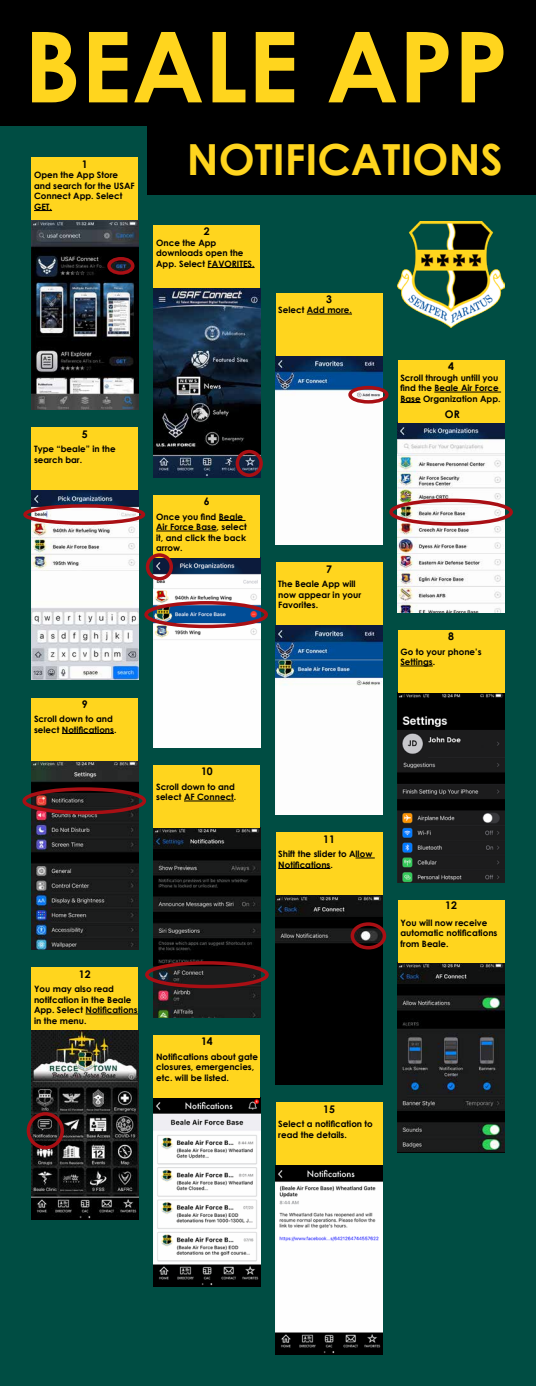
<style>
.page{position:relative;width:536px;height:1386px;background:#fff}
.page>*{position:absolute;margin:0;border:0;box-sizing:border-box;transform-origin:0 0}
.t1{font:700 98px "Century Gothic";color:#ffd51e}
.t2{font:700 42.88px "Century Gothic";color:#ffd51e}
.t3{font:700 10.5px "Century Gothic";color:#000}
.t4{font:700 8.75px/10.5px "Century Gothic";color:#000}
</style>
<div class="page">
<div style="left:0;top:47px;width:536px;height:1339px;background:#004d43"></div>
<img style="left:32px;top:220px;width:106px;height:190px">
<div style="left:32px;top:158px;width:106px;height:62px;background:#ffd51e"></div>
<svg style="left:34px;top:210px;width:18px;height:1px"></svg>
<img style="left:154px;top:288px;width:106px;height:189px">
<div style="left:154px;top:225px;width:106px;height:63px;background:#ffd51e"></div>
<hr style="left:207px;top:267px;width:47px;height:1px;background:#000">
<img style="left:276px;top:356px;width:106px;height:189px">
<div style="left:276px;top:293px;width:106px;height:63px;background:#ffd51e"></div>
<hr style="left:307px;top:314px;width:45px;height:1px;background:#000">
<img style="left:398px;top:423px;width:106px;height:189px">
<div style="left:398px;top:360px;width:106px;height:63px;background:#ffd51e"></div>
<hr style="left:434px;top:392px;width:67px;height:1px;background:#000">
<svg style="left:400px;top:402px;width:20px;height:1px"></svg>
<img style="left:32px;top:490px;width:106px;height:190px">
<div style="left:32px;top:427px;width:106px;height:63px;background:#ffd51e"></div>
<img style="left:154px;top:558px;width:106px;height:189px">
<div style="left:154px;top:495px;width:106px;height:63px;background:#ffd51e"></div>
<svg style="left:219px;top:520px;width:26px;height:1px"></svg>
<hr style="left:156px;top:531px;width:60px;height:1px;background:#000">
<img style="left:276px;top:625px;width:106px;height:189px">
<div style="left:276px;top:562px;width:106px;height:63px;background:#ffd51e"></div>
<img style="left:32px;top:1030px;width:106px;height:190px">
<div style="left:32px;top:967px;width:106px;height:63px;background:#ffd51e"></div>
<hr style="left:85px;top:1014px;width:53px;height:1px;background:#000">
<img style="left:398px;top:693px;width:106px;height:189px">
<div style="left:398px;top:630px;width:106px;height:63px;background:#ffd51e"></div>
<hr style="left:400px;top:666px;width:32px;height:1px;background:#000">
<img style="left:32px;top:761px;width:106px;height:189px">
<div style="left:32px;top:698px;width:106px;height:63px;background:#ffd51e"></div>
<hr style="left:62px;top:733px;width:52px;height:1px;background:#000">
<img style="left:154px;top:828px;width:106px;height:189px">
<div style="left:154px;top:765px;width:106px;height:63px;background:#ffd51e"></div>
<hr style="left:184px;top:801px;width:50px;height:1px;background:#000">
<img style="left:276px;top:896px;width:106px;height:189px">
<div style="left:276px;top:832px;width:106px;height:63px;background:#ffd51e"></div>
<svg style="left:355px;top:858px;width:19px;height:1px"></svg>
<hr style="left:278px;top:868px;width:52px;height:1px;background:#000">
<img style="left:398px;top:963px;width:106px;height:189px">
<div style="left:398px;top:900px;width:106px;height:63px;background:#ffd51e"></div>
<img style="left:154px;top:1098px;width:106px;height:189px">
<div style="left:154px;top:1035px;width:106px;height:63px;background:#ffd51e"></div>
<img style="left:276px;top:1166px;width:106px;height:188px">
<div style="left:276px;top:1102px;width:106px;height:64px;background:#ffd51e"></div>
<div style="left:0;top:0;width:536px;height:126px;background:#000"></div>
<div style="left:147px;top:126px;width:388px;height:68px;background:#000"></div>
<img style="left:398px;top:221px;width:106px;height:107px">
<div style="left:107px;top:257px;width:27px;height:18px;border:4px solid #a90f14;border-radius:50%"></div>
<div style="left:235px;top:450px;width:28px;height:27px;border:4px solid #a90f14;border-radius:50%"></div>
<div style="left:348px;top:386px;width:40px;height:18px;border:4px solid #a90f14;border-radius:50%"></div>
<div style="left:389px;top:499px;width:123px;height:27px;border:4px solid #a90f14;border-radius:50%"></div>
<div style="left:144px;top:601px;width:124px;height:27px;border:4px solid #a90f14;border-radius:50%"></div>
<div style="left:146px;top:553px;width:27px;height:27px;border:4px solid #a90f14;border-radius:50%"></div>
<div style="left:22px;top:787px;width:124px;height:28px;border:4px solid #a90f14;border-radius:50%"></div>
<div style="left:145px;top:961px;width:124px;height:27px;border:4px solid #a90f14;border-radius:50%"></div>
<div style="left:350px;top:922px;width:36px;height:28px;border:4px solid #a90f14;border-radius:50%"></div>
<div style="left:27px;top:1112px;width:37px;height:37px;border:4px solid #a90f14;border-radius:50%"></div>
<div style="left:23px;top:504px;width:122px;height:21px;border:4px solid #a90f14;border-radius:50%"></div>
<h1 class="t1" style="left:24px;top:-8px;width:486px">BEALE APP</h1>
<p class="t3" style="left:82px;top:156px;width:7px">1</p>
<p class="t4" style="left:34px;top:169px;width:102px">Open the App Store and search for the USAF<br>Connect App. Select<br>GET.</p>
<h2 class="t2" style="left:187px;top:127px;width:317px">NOTIFICATIONS</h2>
<p class="t3" style="left:204px;top:223px;width:7px">2</p>
<p class="t4" style="left:156px;top:237px;width:100px">Once the App downloads open the<br>App. Select FAVORITES.</p>
<p class="t3" style="left:326px;top:291px;width:7px">3</p>
<p class="t4" style="left:278px;top:304px;width:75px">Select Add more.</p>
<p class="t3" style="left:82px;top:426px;width:7px">5</p>
<p class="t4" style="left:34px;top:443px;width:83px">Type “beale” in the search bar.</p>
<p class="t3" style="left:82px;top:696px;width:7px">9</p>
<p class="t4" style="left:34px;top:713px;width:84px">Scroll down to and select Notifications.</p>
<p class="t3" style="left:204px;top:493px;width:7px">6</p>
<p class="t4" style="left:156px;top:511px;width:92px">Once you find Beale<br>Air Force Base, select it, and click the back arrow.</p>
<p class="t3" style="left:326px;top:561px;width:7px">7</p>
<p class="t4" style="left:278px;top:578px;width:84px">The Beale App will now appear in your<br>Favorites.</p>
<p class="t3" style="left:201px;top:763px;width:13px">10</p>
<p class="t4" style="left:156px;top:781px;width:82px">Scroll down to and select AF Connect.</p>
<p class="t3" style="left:323px;top:831px;width:13px">11</p>
<p class="t4" style="left:278px;top:848px;width:95px">Shift the slider to Allow<br>Notifications.</p>
<p class="t3" style="left:79px;top:966px;width:13px">12</p>
<p class="t4" style="left:34px;top:983px;width:105px">You may also read notifcation in the Beale<br>App. Select Notifications in the menu.</p>
<p class="t3" style="left:201px;top:1033px;width:13px">14</p>
<p class="t4" style="left:156px;top:1051px;width:103px">Notifications about gate closures, emergencies, etc. will be listed.</p>
<p class="t3" style="left:323px;top:1101px;width:13px">15</p>
<p class="t4" style="left:278px;top:1118px;width:96px">Select a notification to read the details.</p>
<p class="t3" style="left:448px;top:358px;width:7px">4</p>
<p class="t4" style="left:400px;top:372px;width:102px">Scroll through untill you find the Beale Air Force<br>Base Organization App.</p>
<p class="t3" style="left:445px;top:406px;width:16px">OR</p>
<p class="t3" style="left:448px;top:628px;width:7px">8</p>
<p class="t4" style="left:400px;top:646px;width:83px">Go to your phone’s<br>Settings.</p>
<p class="t3" style="left:445px;top:897px;width:13px">12</p>
<p class="t4" style="left:400px;top:917px;width:98px">You will now receive automatic notifications from Beale.</p>
</div>
